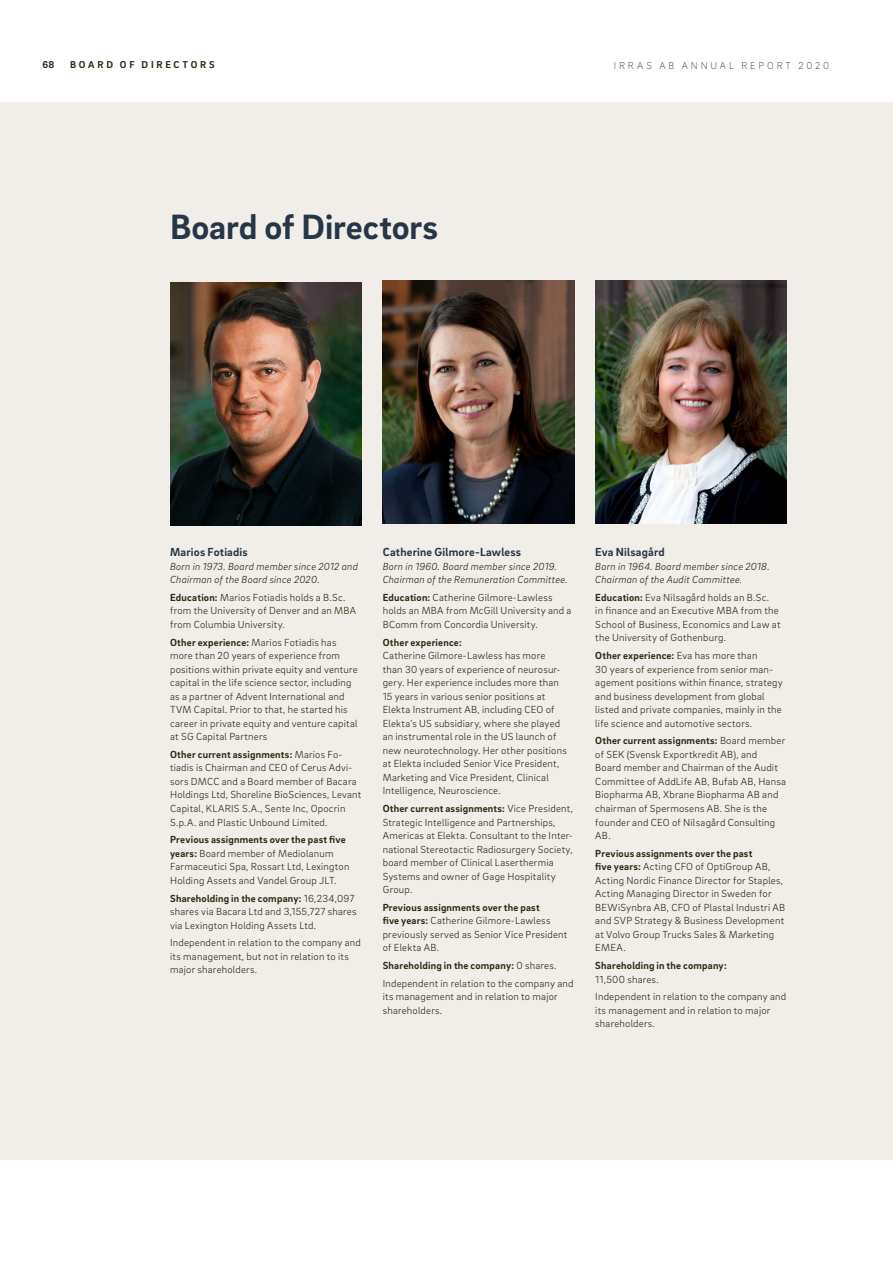
<style>
.page{position:relative;width:893px;height:1263px;background:#fff}
.page>*{position:absolute;margin:0;border:0;box-sizing:border-box;transform-origin:0 0}
.t1{font:700 36px "Brix Sans";letter-spacing:-.005em;color:#273646}
.t2{font:700 12px "Brix Sans";letter-spacing:.015em;color:#273646}
.t3{font:300 10.5px/13.5px "Brix Sans";letter-spacing:.02em;color:#2f2912}
.t4{font:italic 300 10.5px/13.5px "Brix Sans";letter-spacing:.02em;color:#2f2912}
.t5{font:700 10.5px "Brix Sans";letter-spacing:.02em;color:#2f2912}
.t6{font:200 10.2px "Brix Sans";letter-spacing:.285em;color:#2f2912}
.t7{font:700 10.2px "Brix Sans";letter-spacing:.27em;color:#2f2912}
.s1{font-weight:700}
</style>
<div class="page">
<div style="left:0;top:103px;width:893px;height:1057px;background:#f1eeea"></div>
<img style="left:383px;top:281px;width:191px;height:243px">
<img style="left:170px;top:282px;width:191px;height:243px">
<img style="left:595px;top:281px;width:192px;height:243px">
<p class="t7" style="left:43px;top:58px;width:13px">68</p>
<p class="t7" style="left:70px;top:58px;width:146px">BOARD OF DIRECTORS</p>
<p class="t6" style="left:614px;top:59px;width:217px">IRRAS AB ANNUAL REPORT 2020</p>
<h1 class="t1" style="left:170px;top:203px;width:270px">Board of Directors</h1>
<p class="t2" style="left:170px;top:544px;width:79px">Marios Fotiadis</p>
<p class="t4" style="left:170px;top:559px;width:189px">Born in 1973. Board member since 2012 and<br>Chairman of the Board since 2020.</p>
<p class="t3" style="left:170px;top:590px;width:188px"><span class="s1">Education:</span> Marios Fotiadis holds a B.Sc. from the University of Denver and an MBA from Columbia University.</p>
<p class="t3" style="left:170px;top:635px;width:189px"><span class="s1">Other experience:</span> Marios Fotiadis has more than 20 years of experience from positions within private equity and venture capital in the life science sector, including as a partner of Advent International and TVM Capital. Prior to that, he started his career in private equity and venture capital at SG Capital Partners</p>
<p class="t3" style="left:170px;top:747px;width:193px"><span class="s1">Other current assignments:</span> Marios Fo&shy;tiadis is Chairman and CEO of Cerus Advi&shy;sors DMCC and a Board member of Bacara Holdings Ltd, Shoreline BioSciences, Levant Capital, KLARIS S.A., Sente Inc, Opocrin S.p.A. and Plastic Unbound Limited.</p>
<p class="t3" style="left:170px;top:832px;width:181px"><span class="s1">Previous assignments over the past five years:</span> Board member of Mediolanum Farmaceutici Spa, Rossart Ltd, Lexington Holding Assets and Vandel Group JLT.</p>
<p class="t3" style="left:170px;top:891px;width:188px"><span class="s1">Shareholding in the company:</span> 16,234,097 shares via Bacara Ltd and 3,155,727 shares via Lexington Holding Assets Ltd.</p>
<p class="t3" style="left:170px;top:935px;width:192px">Independent in relation to the company and its management, but not in relation to its major shareholders.</p>
<p class="t2" style="left:383px;top:544px;width:140px">Catherine Gilmore-Lawless</p>
<p class="t4" style="left:383px;top:559px;width:187px">Born in 1960. Board member since 2019.<br>Chairman of the Remuneration Committee.</p>
<p class="t3" style="left:383px;top:590px;width:190px"><span class="s1">Education:</span> Catherine Gilmore-Lawless holds an MBA from McGill University and a<br>BComm from Concordia University.</p>
<p class="t5" style="left:383px;top:635px;width:81px">Other experience:</p>
<p class="t3" style="left:383px;top:648px;width:186px">Catherine Gilmore-Lawless has more than 30 years of experience of neurosur&shy;gery. Her experience includes more than 15 years in various senior positions at Elekta Instrument AB, including CEO of Elekta’s US subsidiary, where she played an instrumental role in the US launch of new neurotechnology. Her other positions at Elekta included Senior Vice President, Marketing and Vice President, Clinical Intelligence, Neuroscience.</p>
<p class="t3" style="left:383px;top:801px;width:192px"><span class="s1">Other current assignments:</span> Vice President, Strategic Intelligence and Partnerships, Americas at Elekta. Consultant to the Inter&shy;national Stereotactic Radiosurgery Society, board member of Clinical Laserthermia Systems and owner of Gage Hospitality Group.</p>
<p class="t3" style="left:383px;top:900px;width:186px"><span class="s1">Previous assignments over the past<br>five years:</span> Catherine Gilmore-Lawless previously served as Senior Vice President of Elekta AB.</p>
<p class="t3" style="left:383px;top:956px;width:192px;line-height:17.7px"><span class="s1">Shareholding in the company:</span> 0 shares.<br>Independent in relation to the company and</p>
<p class="t3" style="left:383px;top:990px;width:177px">its management and in relation to major shareholders.</p>
<p class="t2" style="left:595px;top:544px;width:71px">Eva Nilsagård</p>
<p class="t4" style="left:595px;top:559px;width:176px">Born in 1964. Board member since 2018.<br>Chairman of the Audit Committee.</p>
<p class="t3" style="left:595px;top:590px;width:187px"><span class="s1">Education:</span> Eva Nilsagård holds an B.Sc.<br>in finance and an Executive MBA from the School of Business, Economics and Law at the University of Gothenburg.</p>
<p class="t3" style="left:595px;top:648px;width:189px"><span class="s1">Other experience:</span> Eva has more than<br>30 years of experience from senior man&shy;agement positions within finance, strategy and business development from global listed and private companies, mainly in the life science and automotive sectors.</p>
<p class="t3" style="left:595px;top:734px;width:192px"><span class="s1">Other current assignments:</span> Board member of SEK (Svensk Exportkredit AB), and<br>Board member and Chairman of the Audit Committee of AddLife AB, Bufab AB, Hansa Biopharma AB, Xbrane Biopharma AB and chairman of Spermosens AB. She is the founder and CEO of Nilsagård Consulting AB.</p>
<p class="t3" style="left:595px;top:846px;width:191px"><span class="s1">Previous assignments over the past<br>five years:</span> Acting CFO of OptiGroup AB, Acting Nordic Finance Director for Staples, Acting Managing Director in Sweden for BEWiSynbra AB, CFO of Plastal Industri AB and SVP Strategy &amp; Business Development at Volvo Group Trucks Sales &amp; Marketing EMEA.</p>
<p class="t5" style="left:595px;top:959px;width:133px">Shareholding in the company:</p>
<p class="t3" style="left:595px;top:970px;width:192px;line-height:17.7px">11,500 shares.<br>Independent in relation to the company and</p>
<p class="t3" style="left:595px;top:1003px;width:177px">its management and in relation to major shareholders.</p>
</div>
